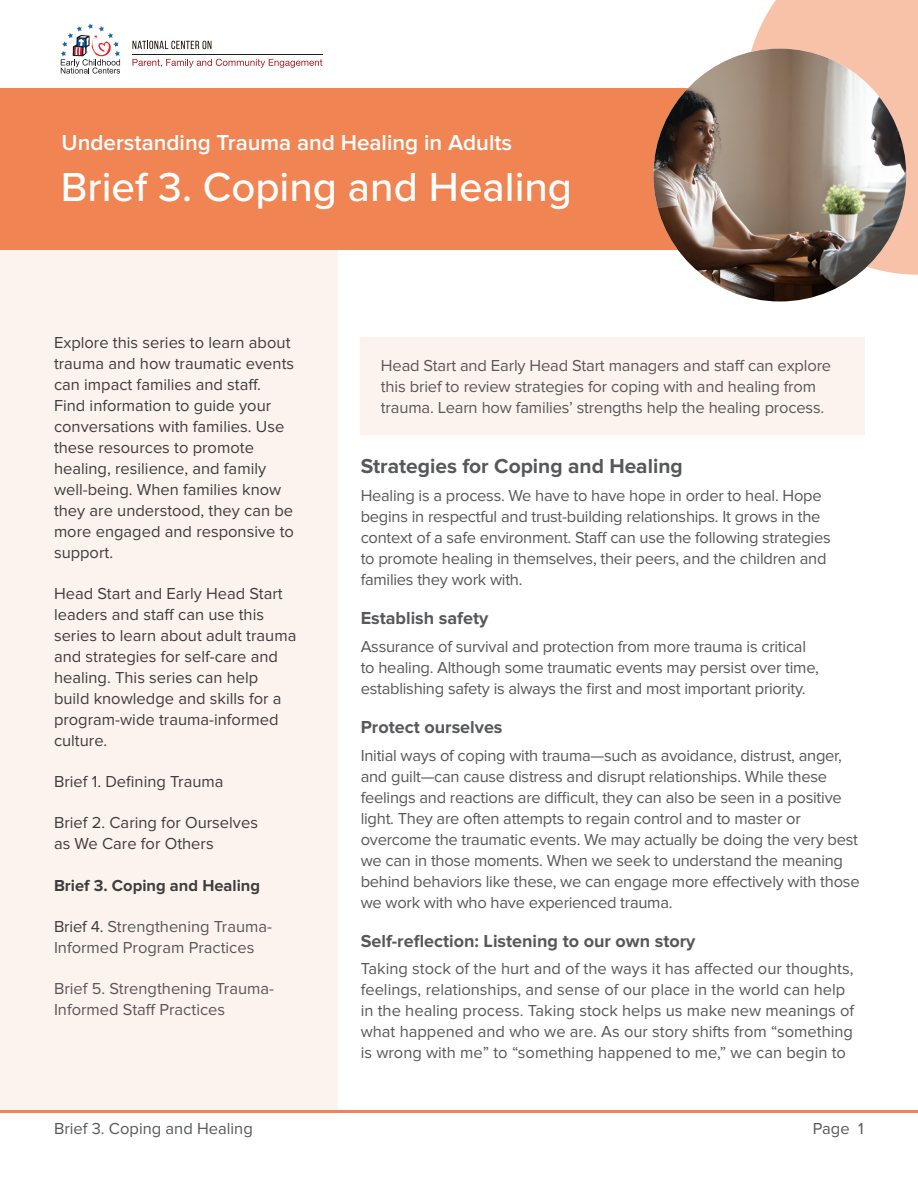
<style>
.page{position:relative;width:918px;height:1188px;background:#fff}
.page>*{position:absolute;margin:0;border:0;box-sizing:border-box;transform-origin:0 0}
.t1{font:500 42px "Proxima Nova";color:#fff}
.t2{font:600 22.5px "Proxima Nova";color:#fff}
.t3{font:700 21px "Proxima Nova";color:#57585a}
.t4{font:700 18px "Proxima Nova";color:#57585a}
.t5{font:16.5px/21px "Proxima Nova";letter-spacing:-.015em;color:#57585a}
.t6{font:16.5px/21px "Proxima Nova";color:#3e3e3f}
.t7{font:700 16.5px "Proxima Nova";color:#3e3e3f}
.s1{color:#3e3e3f}
</style>
<div class="page">
<div style="left:0;top:204px;width:338px;height:906px;background:#fdf3ee"></div>
<div style="left:0;top:88px;width:918px;height:162px;background:#f08553"></div>
<hr style="left:0;top:1110px;width:918px;height:2px;background:#f08553">
<svg style="left:133px;top:59px;width:189px;height:9px"></svg>
<svg style="left:132px;top:41px;width:79px;height:8px"></svg>
<hr style="left:132px;top:54px;width:191px;height:1px;background:#211e1e">
<svg style="left:61px;top:24px;width:59px;height:50px"></svg>
<svg style="left:744px;top:0;width:174px;height:275px;background:#f7c5ae"></svg>
<img style="left:653px;top:49px;width:253px;height:252px;border-radius:126px">
<div style="left:361px;top:338px;width:504px;height:97px;background:#fdf3ee"></div>
<p class="t2" style="left:62px;top:129px;width:452px">Understanding Trauma and Healing in Adults</p>
<h1 class="t1" style="left:61px;top:156px;width:513px">Brief 3. Coping and Healing</h1>
<p class="t6" style="left:54px;top:332px;width:242px">Explore this series to learn about trauma and how traumatic events can impact families and staff.<br>Find information to guide your conversations with families. Use these resources to promote healing, resilience, and family well-being. When families know they are understood, they can be more engaged and responsive to support.</p>
<p class="t6" style="left:54px;top:583px;width:244px">Head Start and Early Head Start leaders and staff can use this series to learn about adult trauma and strategies for self-care and healing. This series can help build knowledge and skills for a program-wide trauma-informed culture.</p>
<p class="t6" style="left:54px;top:771px;width:171px">Brief 1. Defining Trauma</p>
<p class="t6" style="left:54px;top:813px;width:206px">Brief 2. Caring for Ourselves as We Care for Others</p>
<p class="t7" style="left:54px;top:876px;width:208px">Brief 3. Coping and Healing</p>
<p class="t5" style="left:54px;top:916px;width:220px"><span class="s1">Brief 4.</span> Strengthening Trauma-<br>Informed Program Practices</p>
<p class="t5" style="left:54px;top:978px;width:222px">Brief 5. Strengthening Trauma-<br>Informed Staff Practices</p>
<p class="t5" style="left:381px;top:355px;width:452px">Head Start and Early Head Start managers and staff can explore this brief to review strategies for coping with and healing from trauma. Learn how families’ strengths help the healing process.</p>
<h2 class="t3" style="left:361px;top:454px;width:324px">Strategies for Coping and Healing</h2>
<p class="t5" style="left:361px;top:485px;width:472px">Healing is a process. We have to have hope in order to heal. Hope begins in respectful and trust-building relationships. It grows in the context of a safe environment. Staff can use the following strategies to promote healing in themselves, their peers, and the children and families they work with.</p>
<h3 class="t4" style="left:361px;top:608px;width:129px">Establish safety</h3>
<p class="t5" style="left:361px;top:636px;width:460px">Assurance of survival and protection from more trauma is critical to healing. Although some traumatic events may persist over time, establishing safety is always the first and most important priority.</p>
<h3 class="t4" style="left:361px;top:717px;width:143px">Protect ourselves</h3>
<p class="t5" style="left:361px;top:745px;width:500px">Initial ways of coping with trauma—such as avoidance, distrust, anger, and guilt—can cause distress and disrupt relationships. While these feelings and reactions are difficult, they can also be seen in a positive light. They are often attempts to regain control and to master or overcome the traumatic events. We may actually be doing the very best we can in those moments. When we seek to understand the meaning behind behaviors like these, we can engage more effectively with those we work with who have experienced trauma.</p>
<h3 class="t4" style="left:361px;top:930px;width:336px">Self-reflection: Listening to our own story</h3>
<p class="t5" style="left:361px;top:959px;width:495px">Taking stock of the hurt and of the ways it has affected our thoughts, feelings, relationships, and sense of our place in the world can help in the healing process. Taking stock helps us make new meanings of what happened and who we are. As our story shifts from “something is wrong with me” to “something happened to me,” we can begin to</p>
<p class="t5" style="left:54px;top:1119px;width:200px">Brief 3. Coping and Healing</p>
<p class="t5" style="left:813px;top:1119px;width:52px">Page 1</p>
</div>
